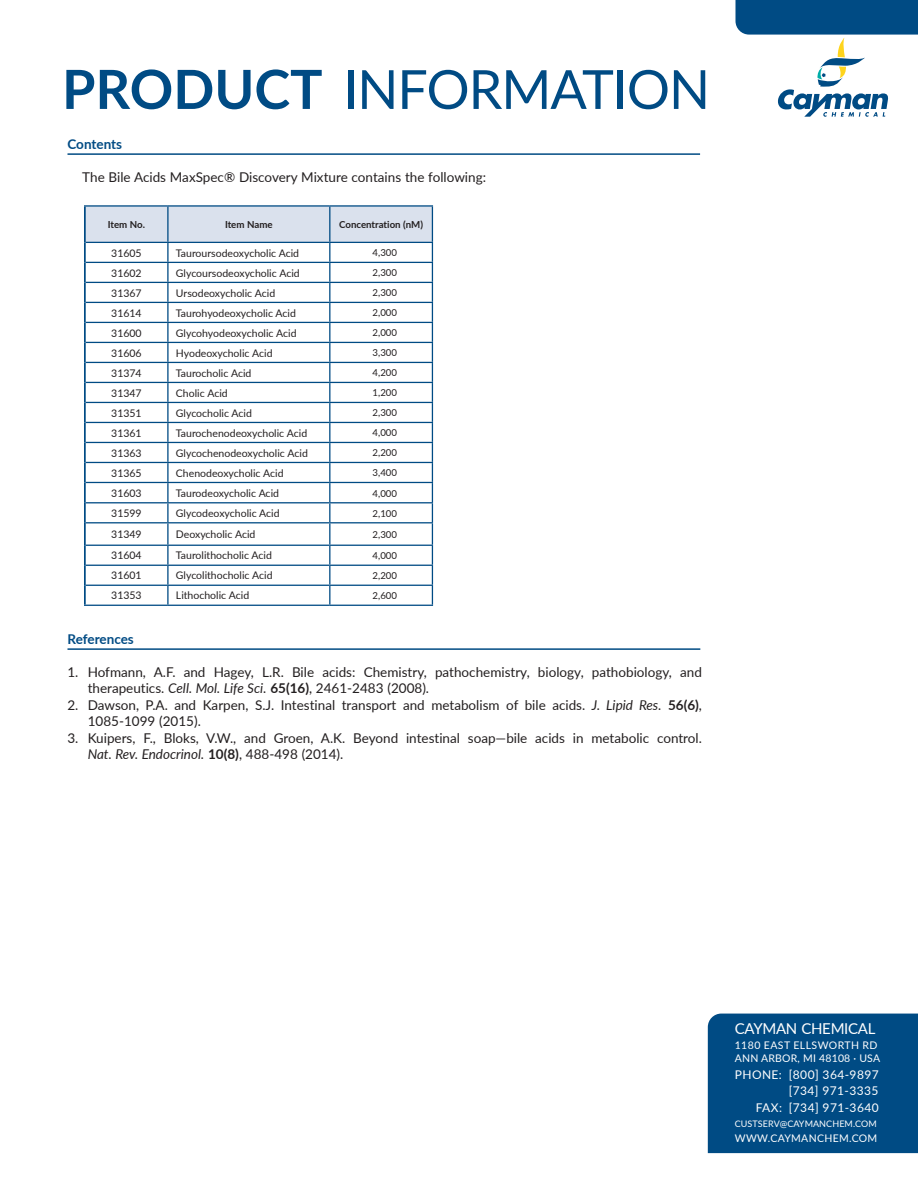
<style>
.page{position:relative;width:918px;height:1188px;background:#fff}
.page>*{position:absolute;margin:0;border:0;box-sizing:border-box;transform-origin:0 0}
.t1{font:54px "Lato";letter-spacing:-.02em;color:#004b84}
.t2{font:15px "Lato";letter-spacing:-.02em;color:#fff}
.References{font:13.5px/16.5px "Lato";color:#231f20}
.ProductName{font:13.5px "Lato";color:#231f20}
.ProductName-2{font:700 13.5px "Lato";letter-spacing:-.005em;color:#004b84}
.t3{font:12px/16.5px "Lato";letter-spacing:.035em;color:#fff;text-align:right}
.t4{font:10.5px "Lato";color:#231f20}
.t5{font:10.5px/13.5px "Lato";letter-spacing:.03em;color:#fff}
.t6{font:700 9.75px "Lato";letter-spacing:-.005em;color:#231f20}
.t7{font:9.6px "Lato";color:#231f20}
.t8{font:9px "Lato";letter-spacing:.01em;color:#fff}
.s1{font-weight:700}
.s2{font-style:italic}
</style>
<div class="page">
<div style="left:708px;top:1014px;width:210px;height:139px;background:#004b84"></div>
<hr style="left:68px;top:153px;width:632px;height:2px;background:#004b84">
<hr style="left:68px;top:648px;width:632px;height:2px;background:#004b84">
<hr style="left:84px;top:207px;width:2px;height:35px;background:#004b84">
<hr style="left:84px;top:242px;width:2px;height:20px;background:#004b84">
<hr style="left:84px;top:262px;width:2px;height:20px;background:#004b84">
<hr style="left:84px;top:282px;width:2px;height:20px;background:#004b84">
<hr style="left:84px;top:302px;width:2px;height:20px;background:#004b84">
<hr style="left:84px;top:322px;width:2px;height:20px;background:#004b84">
<hr style="left:84px;top:342px;width:2px;height:20px;background:#004b84">
<hr style="left:84px;top:362px;width:2px;height:20px;background:#004b84">
<hr style="left:84px;top:382px;width:2px;height:20px;background:#004b84">
<hr style="left:84px;top:402px;width:2px;height:20px;background:#004b84">
<hr style="left:84px;top:422px;width:2px;height:20px;background:#004b84">
<hr style="left:84px;top:442px;width:2px;height:20px;background:#004b84">
<hr style="left:84px;top:462px;width:2px;height:20px;background:#004b84">
<hr style="left:84px;top:482px;width:2px;height:21px;background:#004b84">
<hr style="left:84px;top:503px;width:2px;height:20px;background:#004b84">
<hr style="left:84px;top:523px;width:2px;height:22px;background:#004b84">
<hr style="left:84px;top:545px;width:2px;height:20px;background:#004b84">
<hr style="left:84px;top:565px;width:2px;height:20px;background:#004b84">
<hr style="left:84px;top:585px;width:2px;height:20px;background:#004b84">
<hr style="left:84px;top:205px;width:84px;height:2px;background:#004b84">
<hr style="left:168px;top:205px;width:162px;height:2px;background:#004b84">
<hr style="left:330px;top:205px;width:103px;height:2px;background:#004b84">
<svg style="left:85px;top:206px;width:348px;height:399px"></svg>
<hr style="left:84px;top:605px;width:84px;height:1px;background:#004b84">
<hr style="left:168px;top:605px;width:162px;height:1px;background:#004b84">
<hr style="left:330px;top:605px;width:103px;height:1px;background:#004b84">
<svg style="left:736px;top:0;width:182px;height:117px"></svg>
<h1 class="t1" style="left:62px;top:51px;width:650px"><span class="s1">PRODUCT</span> INFORMATION</h1>
<p class="ProductName-2" style="left:68px;top:134px;width:56px">Contents</p>
<p class="ProductName" style="left:82px;top:167px;width:405px">The Bile Acids MaxSpec® Discovery Mixture contains the following:</p>
<p class="t6" style="left:108px;top:217px;width:39px">Item No.</p>
<p class="t6" style="left:225px;top:217px;width:49px">Item Name</p>
<p class="t6" style="left:339px;top:217px;width:85px">Concentration (nM)</p>
<p class="t4" style="left:111px;top:245px;width:32px">31605</p>
<p class="t4" style="left:176px;top:245px;width:125px">Tauroursodeoxycholic Acid</p>
<p class="t7" style="left:373px;top:246px;width:26px">4,300</p>
<p class="t4" style="left:111px;top:265px;width:32px">31602</p>
<p class="t4" style="left:176px;top:265px;width:125px">Glycoursodeoxycholic Acid</p>
<p class="t7" style="left:373px;top:266px;width:26px">2,300</p>
<p class="t4" style="left:111px;top:285px;width:32px">31367</p>
<p class="t4" style="left:176px;top:285px;width:101px">Ursodeoxycholic Acid</p>
<p class="t7" style="left:373px;top:286px;width:26px">2,300</p>
<p class="t4" style="left:111px;top:305px;width:32px">31614</p>
<p class="t4" style="left:176px;top:305px;width:122px">Taurohyodeoxycholic Acid</p>
<p class="t7" style="left:373px;top:306px;width:26px">2,000</p>
<p class="t4" style="left:111px;top:325px;width:32px">31600</p>
<p class="t4" style="left:176px;top:325px;width:122px">Glycohyodeoxycholic Acid</p>
<p class="t7" style="left:373px;top:326px;width:26px">2,000</p>
<p class="t4" style="left:111px;top:345px;width:32px">31606</p>
<p class="t4" style="left:176px;top:345px;width:98px">Hyodeoxycholic Acid</p>
<p class="t7" style="left:373px;top:346px;width:26px">3,300</p>
<p class="t4" style="left:111px;top:365px;width:32px">31374</p>
<p class="t4" style="left:176px;top:365px;width:77px">Taurocholic Acid</p>
<p class="t7" style="left:373px;top:366px;width:26px">4,200</p>
<p class="t4" style="left:111px;top:385px;width:32px">31347</p>
<p class="t4" style="left:176px;top:385px;width:53px">Cholic Acid</p>
<p class="t7" style="left:373px;top:386px;width:26px">1,200</p>
<p class="t4" style="left:111px;top:405px;width:32px">31351</p>
<p class="t4" style="left:176px;top:405px;width:78px">Glycocholic Acid</p>
<p class="t7" style="left:373px;top:406px;width:26px">2,300</p>
<p class="t4" style="left:111px;top:425px;width:32px">31361</p>
<p class="t4" style="left:176px;top:425px;width:133px">Taurochenodeoxycholic Acid</p>
<p class="t7" style="left:373px;top:426px;width:26px">4,000</p>
<p class="t4" style="left:111px;top:445px;width:32px">31363</p>
<p class="t4" style="left:176px;top:445px;width:133px">Glycochenodeoxycholic Acid</p>
<p class="t7" style="left:373px;top:446px;width:26px">2,200</p>
<p class="t4" style="left:111px;top:465px;width:32px">31365</p>
<p class="t4" style="left:176px;top:465px;width:109px">Chenodeoxycholic Acid</p>
<p class="t7" style="left:373px;top:466px;width:26px">3,400</p>
<p class="t4" style="left:111px;top:486px;width:32px">31603</p>
<p class="t4" style="left:176px;top:486px;width:105px">Taurodeoxycholic Acid</p>
<p class="t7" style="left:373px;top:486px;width:26px">4,000</p>
<p class="t4" style="left:111px;top:506px;width:32px">31599</p>
<p class="t4" style="left:176px;top:506px;width:105px">Glycodeoxycholic Acid</p>
<p class="t7" style="left:373px;top:506px;width:26px">2,100</p>
<p class="t4" style="left:111px;top:527px;width:32px">31349</p>
<p class="t4" style="left:176px;top:527px;width:81px">Deoxycholic Acid</p>
<p class="t7" style="left:373px;top:528px;width:26px">2,300</p>
<p class="t4" style="left:111px;top:548px;width:32px">31604</p>
<p class="t4" style="left:176px;top:548px;width:98px">Taurolithocholic Acid</p>
<p class="t7" style="left:373px;top:549px;width:26px">4,000</p>
<p class="t4" style="left:111px;top:568px;width:32px">31601</p>
<p class="t4" style="left:176px;top:568px;width:98px">Glycolithocholic Acid</p>
<p class="t7" style="left:373px;top:569px;width:26px">2,200</p>
<p class="t4" style="left:111px;top:588px;width:32px">31353</p>
<p class="t4" style="left:176px;top:588px;width:75px">Lithocholic Acid</p>
<p class="t7" style="left:373px;top:589px;width:26px">2,600</p>
<p class="ProductName-2" style="left:68px;top:629px;width:68px">References</p>
<p class="References" style="left:88px;top:663px;width:616px;text-indent:-20px">1. Hofmann, A.F. and Hagey, L.R. Bile acids: Chemistry, pathochemistry, biology, pathobiology, and therapeutics. <span class="s2">Cell. Mol. Life Sci.</span> <span class="s1">65(16)</span>, 2461-2483 (2008).</p>
<p class="References" style="left:88px;top:696px;width:616px;text-indent:-20px">2. Dawson, P.A. and Karpen, S.J. Intestinal transport and metabolism of bile acids. <span class="s2">J. Lipid Res.</span> <span class="s1">56(6)</span>,<br>1085-1099 (2015).</p>
<p class="References" style="left:88px;top:729px;width:616px;text-indent:-20px">3. Kuipers, F., Bloks, V.W., and Groen, A.K. Beyond intestinal soap—bile acids in metabolic control.<br><span class="s2">Nat. Rev. Endocrinol.</span> <span class="s1">10(8)</span>, 488-498 (2014).</p>
<h2 class="t2" style="left:735px;top:1018px;width:142px">CAYMAN CHEMICAL</h2>
<p class="t5" style="left:735px;top:1038px;width:147px">1180 EAST ELLSWORTH RD<br>ANN ARBOR, MI 48108 · USA</p>
<p class="t3" style="left:735px;top:1066px;width:145px">PHONE: [800] 364-9897 [734] 971-3335<br>FAX: [734] 971-3640</p>
<p class="t8" style="left:735px;top:1117px;width:143px">CUSTSERV@CAYMANCHEM.COM</p>
<p class="t5" style="left:735px;top:1131px;width:144px">WWW.CAYMANCHEM.COM</p>
</div>
